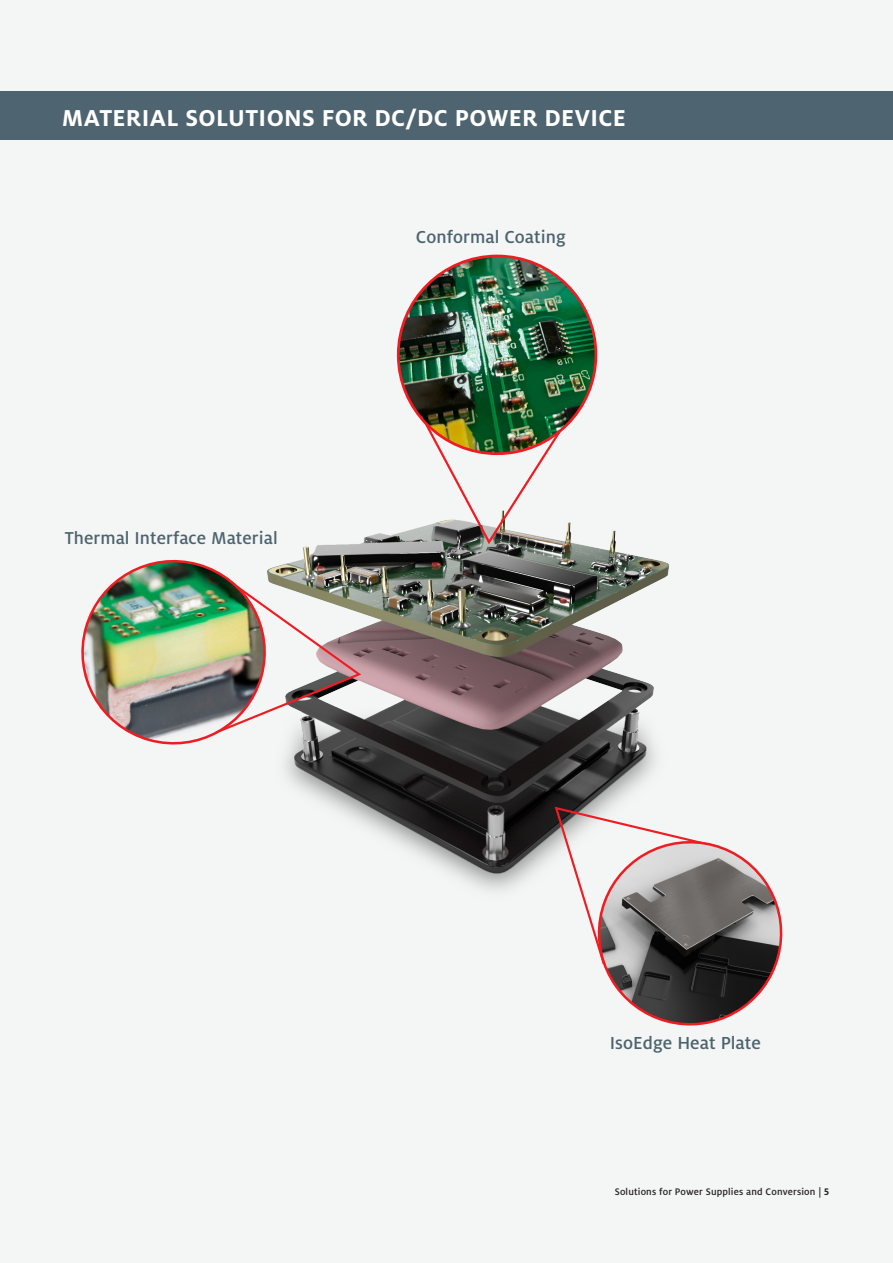
<style>
.page{position:relative;width:893px;height:1263px;background:#f3f6f4}
.page>*{position:absolute;margin:0;border:0;box-sizing:border-box;transform-origin:0 0}
.Copy_14_18{font:700 25.5px "Henkel Milo";letter-spacing:.015em;color:#fff}
.Copy_14_18-2{font:500 19.35px "Henkel Milo";letter-spacing:.005em;color:#4d636e}
.Copy_14_18-3{font:500 19.2px "Henkel Milo";letter-spacing:.005em;color:#4d636e}
.Copy_14_18-4{font:500 19.05px "Henkel Milo";letter-spacing:.005em;color:#4d636e}
.t1{font:500 10.5px "Henkel Milo";letter-spacing:.015em;color:#231f20}
.s1{font-weight:700}
</style>
<div class="page">
<div style="left:0;top:91px;width:893px;height:49px;background:#4e6470"></div>
<img style="left:285px;top:530px;width:384px;height:361px">
<img style="left:81px;top:548px;width:281px;height:209px">
<svg style="left:554px;top:805px;width:229px;height:221px"></svg>
<svg style="left:403px;top:385px;width:189px;height:160px"></svg>
<img style="left:398px;top:256px;width:198px;height:198px;border-radius:99px">
<p class="Copy_14_18" style="left:62px;top:104px;width:565px">MATERIAL SOLUTIONS FOR DC/DC POWER DEVICE</p>
<p class="Copy_14_18-4" style="left:65px;top:527px;width:214px">Thermal Interface Material</p>
<p class="Copy_14_18-3" style="left:416px;top:226px;width:152px">Conformal Coating</p>
<p class="Copy_14_18-2" style="left:610px;top:1032px;width:153px">IsoEdge Heat Plate</p>
<p class="t1" style="left:615px;top:1185px;width:216px">Solutions for Power Supplies and Conversion | <span class="s1">5</span></p>
</div>
